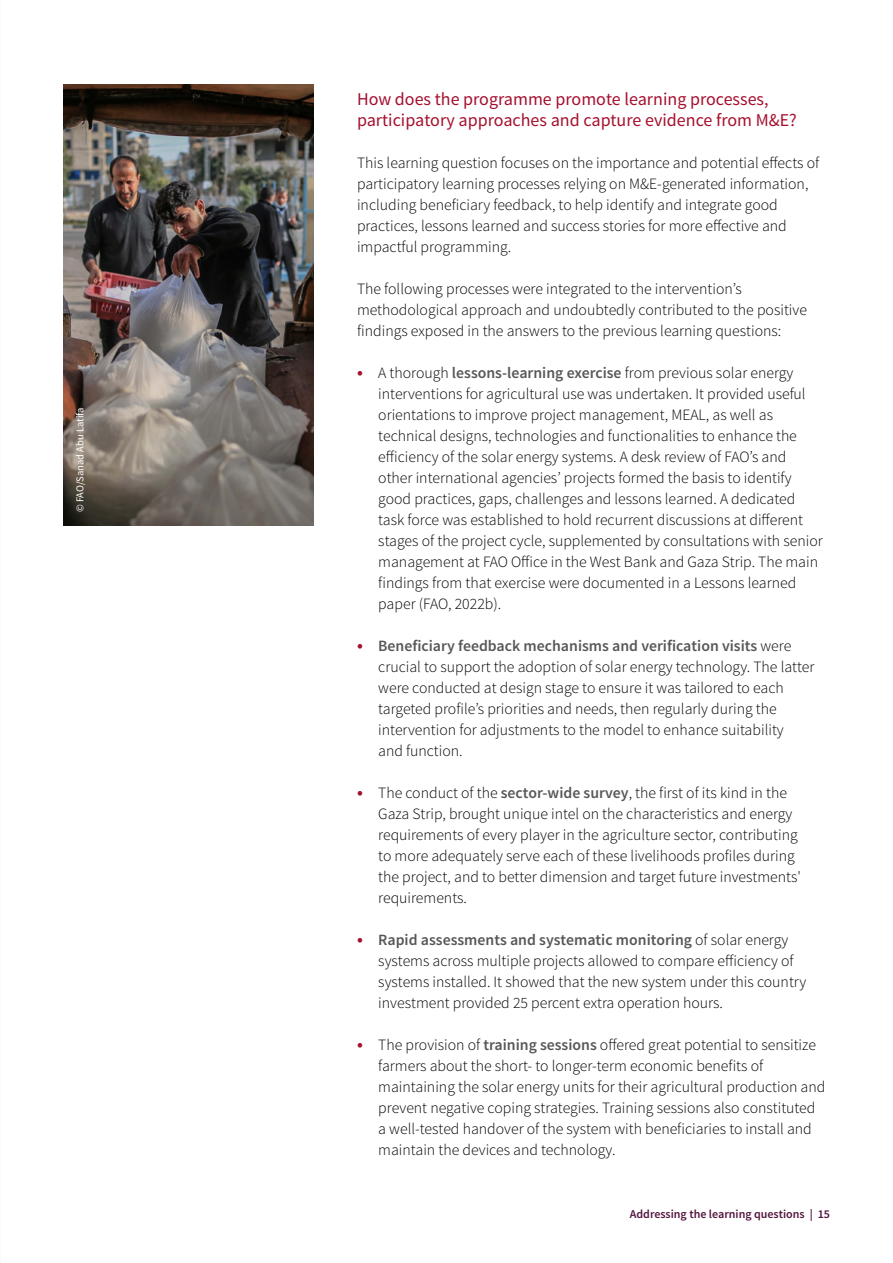
<style>
.page{position:relative;width:893px;height:1263px;background:#fff}
.page>*{position:absolute;margin:0;border:0;box-sizing:border-box;transform-origin:0 0}
.t1{font:18px/21px "Source Sans Pro";color:#a50f2d}
.t2{font:300 15.75px/21px "Source Sans Pro";color:#000}
.t3{font:600 12px "Source Sans Pro";color:#52143d}
.t4{font:10.5px "Source Sans Pro";color:#fff}
.s1{font-weight:600;font-size:18px;color:#a50f2d}
.s2{font-weight:600;color:#575756}
</style>
<div class="page">
<img style="left:63px;top:84px;width:251px;height:441px">
<p class="t4" style="left:74px;top:512px;width:106px;rotate:-90deg">© FAO/Sanad Abu Latifa</p>
<p class="t1" style="left:357px;top:89px;width:441px">How does the programme promote learning processes, participatory approaches and capture evidence from M&amp;E?</p>
<p class="t2" style="left:357px;top:152px;width:464px">This learning question focuses on the importance and potential effects of participatory learning processes relying on M&amp;E-generated information, including beneficiary feedback, to help identify and integrate good practices, lessons learned and success stories for more effective and impactful programming.</p>
<p class="t2" style="left:357px;top:278px;width:451px">The following processes were integrated to the intervention’s methodological approach and undoubtedly contributed to the positive findings exposed in the answers to the previous learning questions:</p>
<p class="t2" style="left:378px;top:362px;width:446px;text-indent:-21px"><span class="s1">•</span> A thorough <span class="s2">lessons-learning exercise</span> from previous solar energy interventions for agricultural use was undertaken. It provided useful orientations to improve project management, MEAL, as well as technical designs, technologies and functionalities to enhance the efficiency of the solar energy systems. A desk review of FAO’s and other international agencies’ projects formed the basis to identify good practices, gaps, challenges and lessons learned. A dedicated task force was established to hold recurrent discussions at different stages of the project cycle, supplemented by consultations with senior management at FAO Office in the West Bank and Gaza Strip. The main findings from that exercise were documented in a Lessons learned paper (FAO, 2022b).</p>
<p class="t2" style="left:378px;top:635px;width:438px;text-indent:-21px"><span class="s1">•</span> <span class="s2">Beneficiary feedback mechanisms and verification visits</span> were crucial to support the adoption of solar energy technology. The latter were conducted at design stage to ensure it was tailored to each targeted profile’s priorities and needs, then regularly during the intervention for adjustments to the model to enhance suitability<br>and function.</p>
<p class="t2" style="left:378px;top:782px;width:424px;text-indent:-21px"><span class="s1">•</span> The conduct of the <span class="s2">sector-wide survey</span>, the first of its kind in the Gaza Strip, brought unique intel on the characteristics and energy requirements of every player in the agriculture sector, contributing to more adequately serve each of these livelihoods profiles during the project, and to better dimension and target future investments' requirements.</p>
<p class="t2" style="left:378px;top:929px;width:429px;text-indent:-21px"><span class="s1">•</span> <span class="s2">Rapid assessments and systematic monitoring</span> of solar energy systems across multiple projects allowed to compare efficiency of systems installed. It showed that the new system under this country investment provided 25 percent extra operation hours.</p>
<p class="t2" style="left:378px;top:1034px;width:449px;text-indent:-21px"><span class="s1">•</span> The provision of <span class="s2">training sessions</span> offered great potential to sensitize farmers about the short- to longer-term economic benefits of maintaining the solar energy units for their agricultural production and prevent negative coping strategies. Training sessions also constituted a well-tested handover of the system with beneficiaries to install and maintain the devices and technology.</p>
<p class="t3" style="left:630px;top:1206px;width:202px">Addressing the learning questions | 15</p>
</div>
